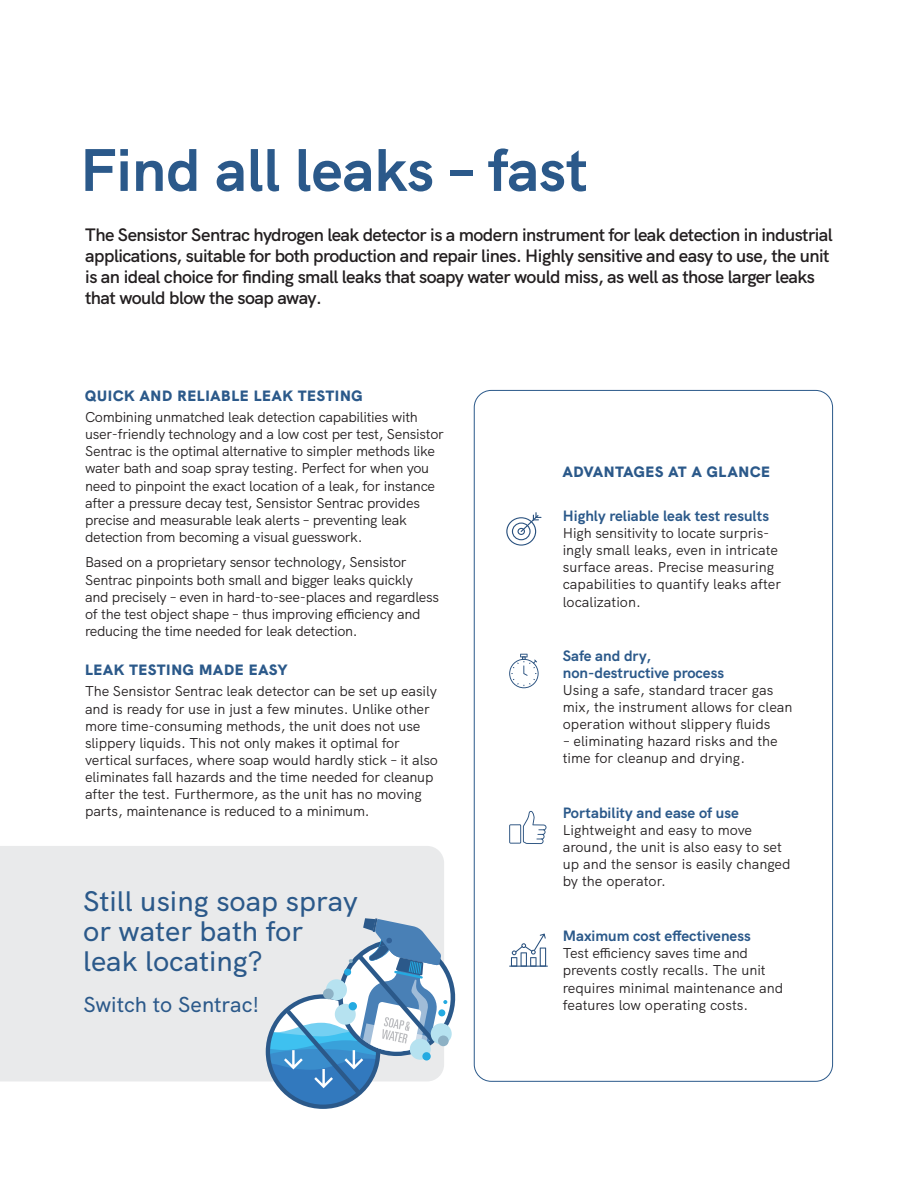
<style>
.page{position:relative;width:918px;height:1188px;background:#fff}
.page>*{position:absolute;margin:0;border:0;box-sizing:border-box;transform-origin:0 0}
.Headline_1___Documen{font:700 60px "HK Grotesk";color:#2b598a}
.Subheading_1{font:500 28.35px/30px "HK Grotesk";color:#2b598a}
.Subheading_1-2{font:500 21.6px "HK Grotesk";color:#2b598a}
.Introduction{font:600 18px/21px "HK Grotesk";letter-spacing:-.03em;color:#231f20}
.Subheading_1-3{font:700 15px/16.5px "HK Grotesk";color:#2b598a}
.Headline_2{font:900 15px "HK Grotesk";letter-spacing:.05em;color:#2b598a}
.Body{font:14.25px/17.1px "HK Grotesk";letter-spacing:-.01em;color:#231f20}
</style>
<div class="page">
<div style="left:0;top:846px;width:444px;height:235px;background:#e9eaeb"></div>
<svg style="left:506px;top:512px;width:36px;height:34px"></svg>
<svg style="left:509px;top:654px;width:30px;height:34px"></svg>
<svg style="left:509px;top:811px;width:38px;height:33px"></svg>
<hr style="left:509px;top:966px;width:39px;height:1px;background:#28507e">
<svg style="left:511px;top:934px;width:35px;height:33px"></svg>
<svg style="left:268px;top:918px;width:187px;height:189px"></svg>
<div style="left:410px;top:1039px;width:21px;height:21px;background:#b6e2f0;border-radius:50%"></div>
<div style="left:422px;top:1052px;width:9px;height:9px;background:#24aae1;border-radius:50%"></div>
<p class="Headline_1___Documen" style="left:80px;top:123px;width:509px">Find all leaks – fast</p>
<p class="Introduction" style="left:85px;top:223px;width:749px">The Sensistor Sentrac hydrogen leak detector is a modern instrument for leak detection in industrial applications, suitable for both production and repair lines. Highly sensitive and easy to use, the unit is an ideal choice for finding small leaks that soapy water would miss, as well as those larger leaks that would blow the soap away.</p>
<p class="Headline_2" style="left:85px;top:384px;width:279px">QUICK AND RELIABLE LEAK TESTING</p>
<p class="Body" style="left:85px;top:407px;width:360px">Combining unmatched leak detection capabilities with user-friendly technology and a low cost per test, Sensistor Sentrac is the optimal alternative to simpler methods like water bath and soap spray testing. Perfect for when you need to pinpoint the exact location of a leak, for instance after a pressure decay test, Sensistor Sentrac provides precise and measurable leak alerts – preventing leak detection from becoming a visual guesswork.</p>
<p class="Body" style="left:85px;top:553px;width:356px">Based on a proprietary sensor technology, Sensistor Sentrac pinpoints both small and bigger leaks quickly and precisely – even in hard-to-see-places and regardless of the test object shape – thus improving efficiency and reducing the time needed for leak detection.</p>
<p class="Headline_2" style="left:85px;top:658px;width:204px">LEAK TESTING MADE EASY</p>
<p class="Body" style="left:85px;top:682px;width:354px">The Sensistor Sentrac leak detector can be set up easily and is ready for use in just a few minutes. Unlike other more time-consuming methods, the unit does not use slippery liquids. This not only makes it optimal for vertical surfaces, where soap would hardly stick – it also eliminates fall hazards and the time needed for cleanup after the test. Furthermore, as the unit has no moving parts, maintenance is reduced to a minimum.</p>
<p class="Subheading_1" style="left:83px;top:884px;width:276px">Still using soap spray or water bath for leak locating?</p>
<p class="Subheading_1-2" style="left:84px;top:988px;width:177px">Switch to Sentrac!</p>
<p class="Headline_2" style="left:563px;top:460px;width:209px">ADVANTAGES AT A GLANCE</p>
<p class="Subheading_1-3" style="left:563px;top:506px;width:208px">Highly reliable leak test results</p>
<p class="Body" style="left:563px;top:523px;width:220px">High sensitivity to locate surpris&shy;ingly small leaks, even in intricate surface areas. Precise measuring capabilities to quantify leaks after localization.</p>
<p class="Subheading_1-3" style="left:563px;top:647px;width:163px">Safe and dry, non-destructive process</p>
<p class="Body" style="left:563px;top:680px;width:231px">Using a safe, standard tracer gas mix, the instrument allows for clean operation without slippery fluids</p>
<p class="Body" style="left:563px;top:731px;width:216px">– eliminating hazard risks and the time for cleanup and drying.</p>
<p class="Subheading_1-3" style="left:563px;top:803px;width:178px">Portability and ease of use</p>
<p class="Body" style="left:563px;top:820px;width:229px">Lightweight and easy to move around, the unit is also easy to set up and the sensor is easily changed by the operator.</p>
<p class="Subheading_1-3" style="left:563px;top:926px;width:190px">Maximum cost effectiveness</p>
<p class="Body" style="left:563px;top:944px;width:222px">Test efficiency saves time and prevents costly recalls. The unit requires minimal maintenance and features low operating costs.</p>
</div>
